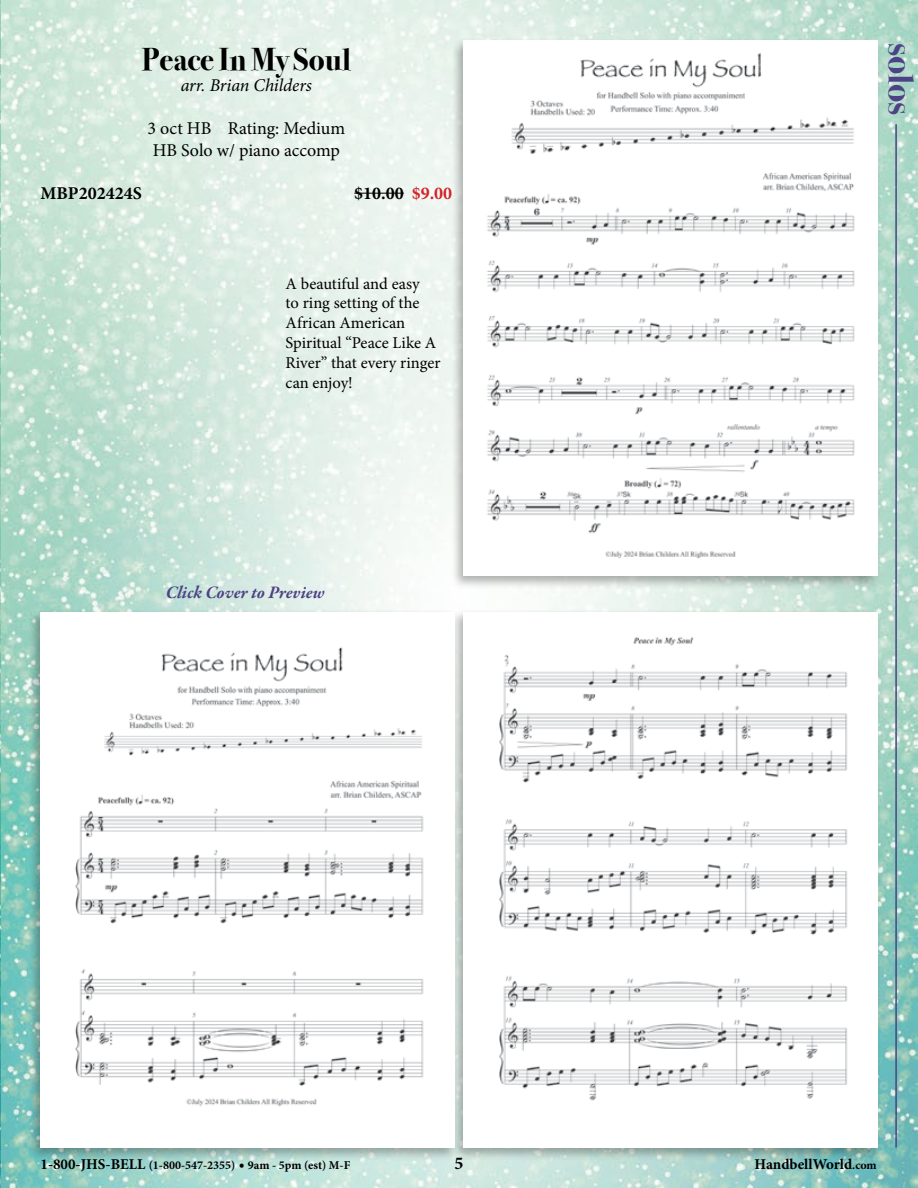
<style>
.page{position:relative;width:918px;height:1188px;background:#fff}
.page>*{position:absolute;margin:0;border:0;box-sizing:border-box;transform-origin:0 0}
.t1{font:700 36px "Bodoni Svty Two ITCTT";color:#4d4285}
.t2{font:700 31.5px "Bodoni Svty Two ITCTT";color:#000}
.t3{font:18px/21.6px "Minion Pro";color:#000}
.t4{font:700 18px "Minion Pro";color:#000}
.t5{font:italic 700 18px "Garamond Premr Pro";color:#4d4285}
.t6{font:italic 18px "Minion Pro";letter-spacing:-.005em;color:#000}
.t7{font:16.5px/19.8px "Minion Pro";color:#000}
.t8{font:700 15px "Minion Pro";color:#000}
.t9{font:700 12px "Minion Pro";color:#000}
.s1{color:#d2232a}
.s2{font-size:15px}
.s3{font-size:12px}
</style>
<div class="page">
<img style="left:0;top:0;width:918px;height:1188px">
<div style="left:451px;top:609px;width:431px;height:552px;background:#000;opacity:.3"></div>
<img style="left:464px;top:612px;width:414px;height:536px">
<div style="left:28px;top:609px;width:431px;height:553px;background:#000;opacity:.3"></div>
<img style="left:40px;top:612px;width:414px;height:535px">
<div style="left:451px;top:38px;width:431px;height:552px;background:#000;opacity:.3"></div>
<img style="left:464px;top:40px;width:414px;height:536px">
<hr style="left:354px;top:193px;width:50px;height:1px;background:#000">
<hr style="left:895px;top:124px;width:2px;height:1024px;background:#4d4285">
<h2 class="t2" style="left:142px;top:33px;width:211px">Peace In My Soul</h2>
<p class="t6" style="left:181px;top:73px;width:133px">arr. Brian Childers</p>
<p class="t3" style="left:148px;top:118px;width:199px">3 oct HB Rating: Medium<br>HB Solo w/ piano accomp</p>
<p class="t4" style="left:40px;top:181px;width:103px">MBP202424S</p>
<p class="t4" style="left:354px;top:181px;width:99px">$10.00 <span class="s1">$9.00</span></p>
<p class="t7" style="left:286px;top:273px;width:156px">A beautiful and easy<br>to ring setting of the<br>African American<br>Spiritual “Peace Like A<br>River” that every ringer can enjoy!</p>
<p class="t5" style="left:166px;top:582px;width:161px">Click Cover to Preview</p>
<h1 class="t1" style="left:931px;top:43px;width:74px;rotate:90deg">solos</h1>
<p class="t9" style="left:40px;top:1156px;width:311px"><span class="s2">1-800-JHS-BELL</span> (1-800-547-2355) <span class="s2">•</span> 9am - 5pm (est) M-F</p>
<p class="t4" style="left:454px;top:1150px;width:10px">5</p>
<p class="t8" style="left:755px;top:1153px;width:124px">HandbellWorld<span class="s3">.com</span></p>
</div>
